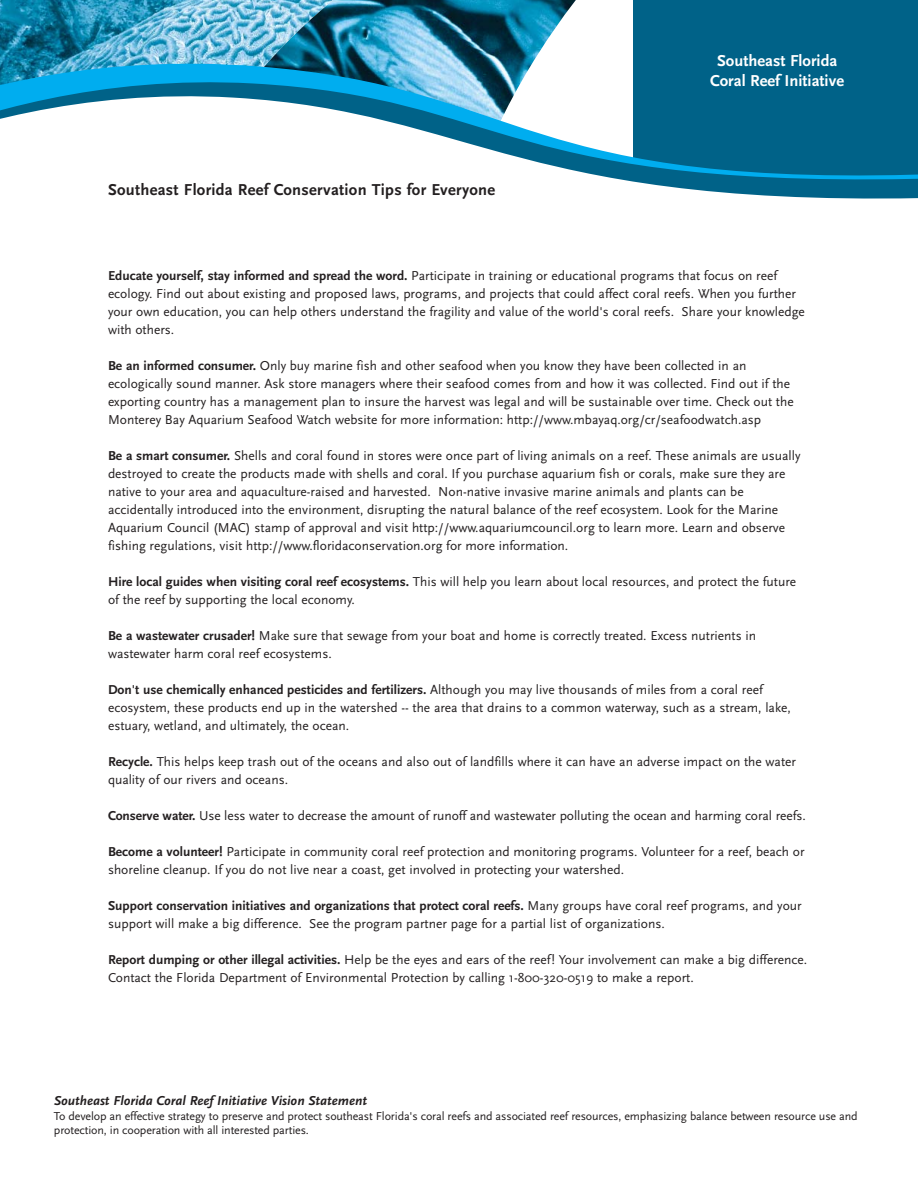
<style>
.page{position:relative;width:918px;height:1188px;background:#fff}
.page>*{position:absolute;margin:0;border:0;box-sizing:border-box;transform-origin:0 0}
.t1{font:700 16.5px "Scala Sans";letter-spacing:.015em;color:#231f20}
.t2{font:700 16.5px/19.8px "Scala Sans";color:#fff;text-align:center}
.t3{font:13.5px/18px "Scala Sans";color:#231f20}
.t4{font:italic 700 13.5px "Scala Sans";color:#231f20}
.t5{font:12px/14.4px "Scala Sans";letter-spacing:-.01em;color:#231f20}
.s1{font-weight:700}
</style>
<div class="page">
<img style="left:0;top:0;width:176px;height:55px">
<img style="left:176px;top:0;width:269px;height:55px">
<svg style="left:445px;top:0;width:189px;height:55px"></svg>
<div style="left:634px;top:0;width:284px;height:402px;background:#006288"></div>
<svg style="left:0;top:55px;width:634px;height:20px"></svg>
<svg style="left:0;top:75px;width:634px;height:14px"></svg>
<svg style="left:0;top:89px;width:918px;height:313px"></svg>
<p class="t1" style="left:108px;top:183px;width:389px">Southeast Florida Reef Conservation Tips for Everyone</p>
<p class="t2" style="left:710px;top:52px;width:135px">Southeast Florida<br>Coral Reef Initiative</p>
<p class="t3" style="left:108px;top:267px;width:698px"><span class="s1">Educate yourself, stay informed and spread the word.</span> Participate in training or educational programs that focus on reef ecology. Find out about existing and proposed laws, programs, and projects that could affect coral reefs. When you further your own education, you can help others understand the fragility and value of the world's coral reefs. Share your knowledge with others.</p>
<p class="t3" style="left:108px;top:357px;width:687px"><span class="s1">Be an informed consumer.</span> Only buy marine fish and other seafood when you know they have been collected in an ecologically sound manner. Ask store managers where their seafood comes from and how it was collected. Find out if the exporting country has a management plan to insure the harvest was legal and will be sustainable over time. Check out the Monterey Bay Aquarium Seafood Watch website for more information: http://www.mbayaq.org/cr/seafoodwatch.asp</p>
<p class="t3" style="left:108px;top:447px;width:694px"><span class="s1">Be a smart consumer.</span> Shells and coral found in stores were once part of living animals on a reef. These animals are usually destroyed to create the products made with shells and coral. If you purchase aquarium fish or corals, make sure they are native to your area and aquaculture-raised and harvested. Non-native invasive marine animals and plants can be accidentally introduced into the environment, disrupting the natural balance of the reef ecosystem. Look for the Marine Aquarium Council (MAC) stamp of approval and visit http://www.aquariumcouncil.org to learn more. Learn and observe fishing regulations, visit http://www.floridaconservation.org for more information.</p>
<p class="t3" style="left:108px;top:573px;width:690px"><span class="s1">Hire local guides when visiting coral reef ecosystems.</span> This will help you learn about local resources, and protect the future of the reef by supporting the local economy.</p>
<p class="t3" style="left:108px;top:627px;width:650px"><span class="s1">Be a wastewater crusader!</span> Make sure that sewage from your boat and home is correctly treated. Excess nutrients in wastewater harm coral reef ecosystems.</p>
<p class="t3" style="left:108px;top:681px;width:684px"><span class="s1">Don't use chemically enhanced pesticides and fertilizers.</span> Although you may live thousands of miles from a coral reef ecosystem, these products end up in the watershed -- the area that drains to a common waterway, such as a stream, lake, estuary, wetland, and ultimately, the ocean.</p>
<p class="t3" style="left:108px;top:753px;width:690px"><span class="s1">Recycle.</span> This helps keep trash out of the oceans and also out of landfills where it can have an adverse impact on the water quality of our rivers and oceans.</p>
<p class="t3" style="left:108px;top:807px;width:699px"><span class="s1">Conserve water.</span> Use less water to decrease the amount of runoff and wastewater polluting the ocean and harming coral reefs.</p>
<p class="t3" style="left:108px;top:843px;width:698px"><span class="s1">Become a volunteer!</span> Participate in community coral reef protection and monitoring programs. Volunteer for a reef, beach or shoreline cleanup. If you do not live near a coast, get involved in protecting your watershed.</p>
<p class="t3" style="left:108px;top:897px;width:695px"><span class="s1">Support conservation initiatives and organizations that protect coral reefs.</span> Many groups have coral reef programs, and your support will make a big difference. See the program partner page for a partial list of organizations.</p>
<p class="t3" style="left:108px;top:951px;width:701px"><span class="s1">Report dumping or other illegal activities.</span> Help be the eyes and ears of the reef! Your involvement can make a big difference.<br>Contact the Florida Department of Environmental Protection by calling 1-800-320-0519 to make a report.</p>
<p class="t4" style="left:54px;top:1095px;width:315px">Southeast Florida Coral Reef Initiative Vision Statement</p>
<p class="t5" style="left:54px;top:1109px;width:805px">To develop an effective strategy to preserve and protect southeast Florida's coral reefs and associated reef resources, emphasizing balance between resource use and protection, in cooperation with all interested parties.</p>
</div>
